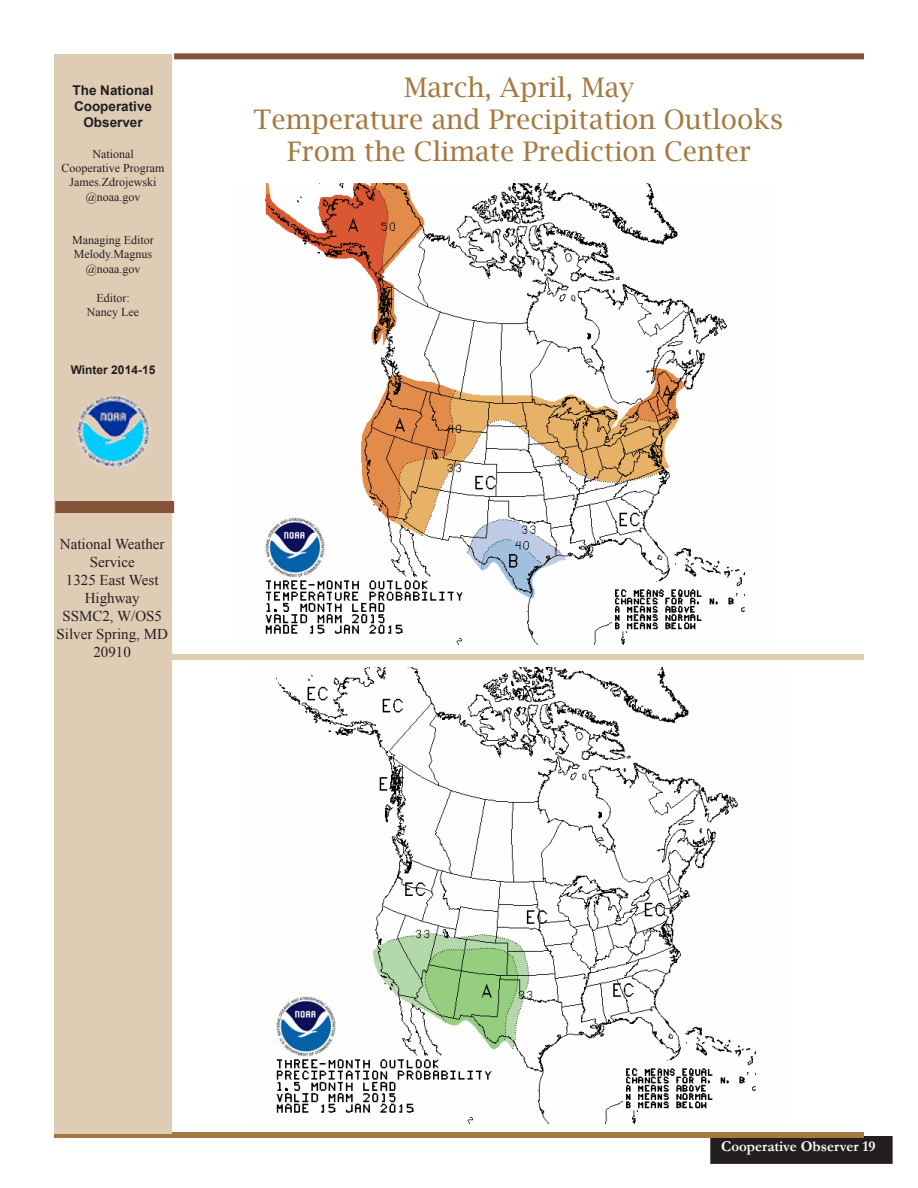
<style>
.page{position:relative;width:918px;height:1188px;background:#fff}
.page>*{position:absolute;margin:0;border:0;box-sizing:border-box;transform-origin:0 0}
.Headline{font:27px/32.4px "Lucida Bright";color:#a5783f;text-align:center}
.t1{font:15px/18px "Times New Roman";color:#231f20;text-align:center}
.t2{font:700 15px "Garamond";color:#fff}
.t3{font:700 13.5px/16.2px "Arial";color:#231f20;text-align:center}
.credits{font:12px/14.4px "Times New Roman";color:#231f20;text-align:center}
.t4{font:700 12px "Arial";color:#231f20}
</style>
<div class="page">
<div style="left:711px;top:1137px;width:181px;height:26px;background:#231f20"></div>
<div style="left:710px;top:1136px;width:183px;height:28px;border:2px solid #231f20"></div>
<div style="left:54px;top:1132px;width:810px;height:6px;background:#a5783f"></div>
<div style="left:54px;top:654px;width:810px;height:6px;background:#dfccb5"></div>
<div style="left:54px;top:54px;width:118px;height:1080px;background:#dfccb5"></div>
<div style="left:55px;top:501px;width:119px;height:12px;background:#835237"></div>
<img style="left:76px;top:394px;width:75px;height:73px">
<div style="left:174px;top:53px;width:690px;height:6px;background:#835237"></div>
<img style="left:276px;top:668px;width:480px;height:455px">
<img style="left:265px;top:184px;width:480px;height:460px">
<p class="t3" style="left:73px;top:82px;width:83px">The National<br>Cooperative<br>Observer</p>
<p class="credits" style="left:62px;top:146px;width:104px">National<br>Cooperative Program</p>
<p class="credits" style="left:70px;top:175px;width:88px">James.Zdrojewski</p>
<p class="credits" style="left:86px;top:189px;width:56px">@noaa.gov</p>
<p class="credits" style="left:72px;top:233px;width:83px">Managing Editor</p>
<p class="credits" style="left:74px;top:247px;width:80px">Melody.Magnus</p>
<p class="credits" style="left:86px;top:261px;width:56px">@noaa.gov</p>
<p class="credits" style="left:96px;top:290px;width:35px">Editor:</p>
<p class="credits" style="left:87px;top:305px;width:54px">Nancy Lee</p>
<p class="t4" style="left:71px;top:361px;width:86px">Winter 2014-15</p>
<p class="t1" style="left:57px;top:534px;width:113px">National Weather<br>Service<br>1325 East West<br>Highway<br>SSMC2, W/OS5<br>Silver Spring, MD<br>20910</p>
<p class="Headline" style="left:254px;top:71px;width:531px">March, April, May<br>Temperature and Precipitation Outlooks<br>From the Climate Prediction Center</p>
<p class="t2" style="left:721px;top:1136px;width:156px">Cooperative Observer 19</p>
</div>
